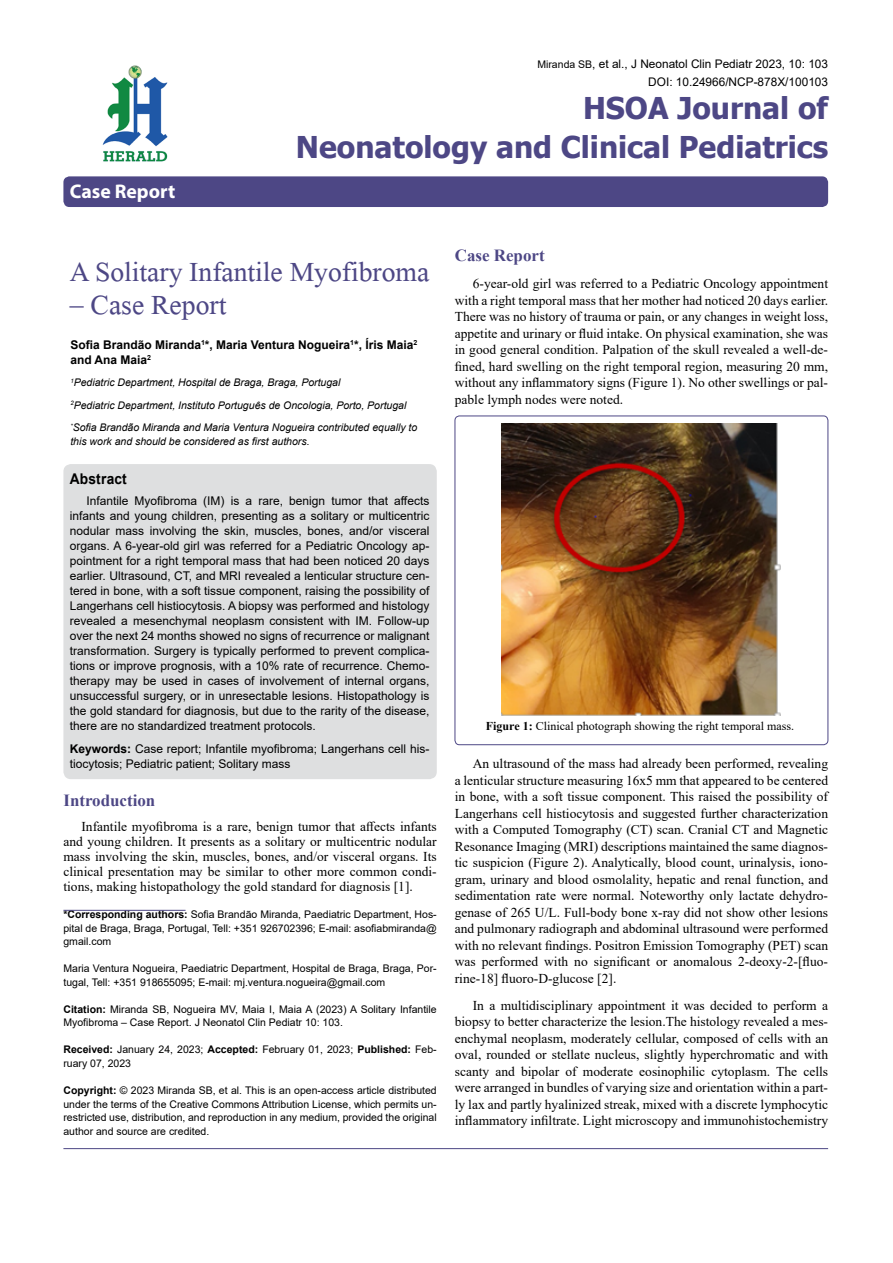
<style>
.page{position:relative;width:893px;height:1263px;background:#fff}
.page>*{position:absolute;margin:0;border:0;box-sizing:border-box;transform-origin:0 0}
.t1{font:41.25px "Microsoft Himalaya";color:#4d4785}
.t2{font:700 30px/39px "Tahoma";color:#4d4785;text-align:right}
.t3{font:700 19.8px "Myriad Hebrew";color:#fff}
.t4{font:700 16.95px "Times New Roman";color:#4d4785}
.t5{font:700 14.85px "Arial";letter-spacing:.015em;color:#000;scale:.93 1}
.t6{font:13.5px/16.5px "Times New Roman";color:#000;text-align:justify}
.t7{font:12px/15px "Arial";color:#000;text-align:justify}
.t8{font:700 12px/15px "Arial";color:#000}
.t9{font:12px "Times New Roman";color:#000}
.t10{font:11.85px/18px "Arial";color:#000;text-align:right}
.t11{font:10.5px/13.5px "Arial";color:#000}
.t12{font:italic 10.5px/22.5px "Arial";color:#000}
.s1{font-size:10.5px}
.s2{font-weight:700}
</style>
<div class="page">
<div style="left:63px;top:176px;width:765px;height:31px;background:#4d4785;border-radius:6px"></div>
<hr style="left:63px;top:910px;width:123px;height:1px;background:#4d4785">
<img style="left:102px;top:65px;width:66px;height:97px">
<hr style="left:63px;top:1148px;width:765px;height:1px;background:#4d4785">
<div style="left:63px;top:464px;width:374px;height:315px;background:#dedfe0;border-radius:8px"></div>
<div style="left:455px;top:416px;width:373px;height:329px;border:1px solid #4d4785;border-radius:5px"></div>
<img style="left:502px;top:424px;width:278px;height:291px">
<h3 class="t3" style="left:70px;top:180px;width:107px">Case Report</h3>
<p class="t10" style="left:537px;top:55px;width:292px"><span class="s1">Miranda SB</span>, et al., J Neonatol Clin Pediatr 2023, 10: 103<br>DOI: 10.24966/NCP-878X/100103</p>
<h2 class="t2" style="left:296px;top:89px;width:534px">HSOA Journal of<br>Neonatology and Clinical Pediatrics</h2>
<h1 class="t1" style="left:70px;top:243px;width:361px">A Solitary Infantile Myofibroma</h1>
<h1 class="t1" style="left:70px;top:276px;width:158px">– Case Report</h1>
<p class="t8" style="left:70px;top:337px;width:349px">Sofia Brandão Miranda<sup>1</sup>*, Maria Ventura Nogueira<sup>1</sup>*, Íris Maia<sup>2 </sup>and Ana Maia<sup>2</sup></p>
<p class="t12" style="left:70px;top:371px;width:348px"><sup>1</sup>Pediatric Department, Hospital de Braga, Braga, Portugal<br><sup>2</sup>Pediatric Department, Instituto Português de Oncologia, Porto, Portugal <sup>*</sup>Sofia Brandão Miranda and Maria Ventura Nogueira contributed equally to</p>
<p class="t12" style="left:70px;top:430px;width:241px">this work and should be considered as first authors.</p>
<p class="t5" style="left:70px;top:468px;width:63px">Abstract</p>
<p class="t7" style="left:70px;top:493px;width:361px;text-indent:16px">Infantile Myofibroma (IM) is a rare, benign tumor that affects infants and young children, presenting as a solitary or multicentric nodular mass involving the skin, muscles, bones, and/or visceral organs. A 6-year-old girl was referred for a Pediatric Oncology ap&shy;pointment for a right temporal mass that had been noticed 20 days earlier. Ultrasound, CT, and MRI revealed a lenticular structure cen&shy;tered in bone, with a soft tissue component, raising the possibility of Langerhans cell histiocytosis. A biopsy was performed and histology revealed a mesenchymal neoplasm consistent with IM. Follow-up over the next 24 months showed no signs of recurrence or malignant transformation. Surgery is typically performed to prevent complica&shy;tions or improve prognosis, with a 10% rate of recurrence. Chemo&shy;therapy may be used in cases of involvement of internal organs, unsuccessful surgery, or in unresectable lesions. Histopathology is the gold standard for diagnosis, but due to the rarity of the disease, there are no standardized treatment protocols.</p>
<p class="t7" style="left:70px;top:741px;width:361px"><span class="s2">Keywords:</span> Case report; Infantile myofibroma; Langerhans cell his&shy;tiocytosis; Pediatric patient; Solitary mass</p>
<p class="t4" style="left:63px;top:788px;width:93px">Introduction</p>
<p class="t6" style="left:63px;top:819px;width:375px;line-height:15px;text-indent:18px">Infantile myofibroma is a rare, benign tumor that affects infants and young children. It presents as a solitary or multicentric nodular mass involving the skin, muscles, bones, and/or visceral organs. Its clinical presentation may be similar to other more common condi&shy;tions, making histopathology the gold standard for diagnosis [1].</p>
<p class="t11" style="left:63px;top:908px;width:375px;text-align:justify"><span class="s2">*Corresponding authors:</span> Sofia Brandão Miranda, Paediatric Department, Hos&shy;pital de Braga, Braga, Portugal, Tell: +351 926702396; E-mail: asofiabmiranda@ gmail.com</p>
<p class="t11" style="left:63px;top:962px;width:375px">Maria Ventura Nogueira, Paediatric Department, Hospital de Braga, Braga, Por&shy;tugal, Tell: +351 918655095; E-mail: mj.ventura.nogueira@gmail.com</p>
<p class="t11" style="left:63px;top:1002px;width:375px"><span class="s2">Citation:</span> Miranda SB, Nogueira MV, Maia I, Maia A (2023) A Solitary Infantile<br>Myofibroma – Case Report. J Neonatol Clin Pediatr 10: 103.</p>
<p class="t11" style="left:63px;top:1043px;width:375px"><span class="s2">Received:</span> January 24, 2023; <span class="s2">Accepted:</span> February 01, 2023; <span class="s2">Published:</span> Feb&shy;ruary 07, 2023</p>
<p class="t11" style="left:63px;top:1083px;width:375px;text-align:justify"><span class="s2">Copyright:</span> © 2023 Miranda SB, et al. This is an open-access article distributed under the terms of the Creative Commons Attribution License, which permits un&shy;restricted use, distribution, and reproduction in any medium, provided the original author and source are credited.</p>
<p class="t4" style="left:455px;top:243px;width:91px">Case Report</p>
<p class="t6" style="left:455px;top:275px;width:375px;text-indent:18px">6-year-old girl was referred to a Pediatric Oncology appointment with a right temporal mass that her mother had noticed 20 days earlier.<br>There was no history of trauma or pain, or any changes in weight loss, appetite and urinary or fluid intake. On physical examination, she was in good general condition. Palpation of the skull revealed a well-de&shy;fined, hard swelling on the right temporal region, measuring 20 mm, without any inflammatory signs (Figure 1). No other swellings or pal&shy;pable lymph nodes were noted.</p>
<p class="t9" style="left:486px;top:718px;width:310px"><span class="s2">Figure 1:</span> Clinical photograph showing the right temporal mass.</p>
<p class="t6" style="left:455px;top:755px;width:375px;text-indent:18px">An ultrasound of the mass had already been performed, revealing a lenticular structure measuring 16x5 mm that appeared to be centered in bone, with a soft tissue component. This raised the possibility of Langerhans cell histiocytosis and suggested further characterization with a Computed Tomography (CT) scan. Cranial CT and Magnetic Resonance Imaging (MRI) descriptions maintained the same diagnos&shy;tic suspicion (Figure 2). Analytically, blood count, urinalysis, iono&shy;gram, urinary and blood osmolality, hepatic and renal function, and sedimentation rate were normal. Noteworthy only lactate dehydro&shy;genase of 265 U/L. Full-body bone x-ray did not show other lesions and pulmonary radiograph and abdominal ultrasound were performed with no relevant findings. Positron Emission Tomography (PET) scan was performed with no significant or anomalous 2-deoxy-2-[fluo&shy;rine-18] fluoro-D-glucose [2].</p>
<p class="t6" style="left:455px;top:997px;width:375px;text-indent:18px">In a multidisciplinary appointment it was decided to perform a biopsy to better characterize the lesion.The histology revealed a mes&shy;enchymal neoplasm, moderately cellular, composed of cells with an oval, rounded or stellate nucleus, slightly hyperchromatic and with scanty and bipolar of moderate eosinophilic cytoplasm. The cells were arranged in bundles of varying size and orientation within a part&shy;ly lax and partly hyalinized streak, mixed with a discrete lymphocytic inflammatory infiltrate. Light microscopy and immunohistochemistry</p>
</div>
